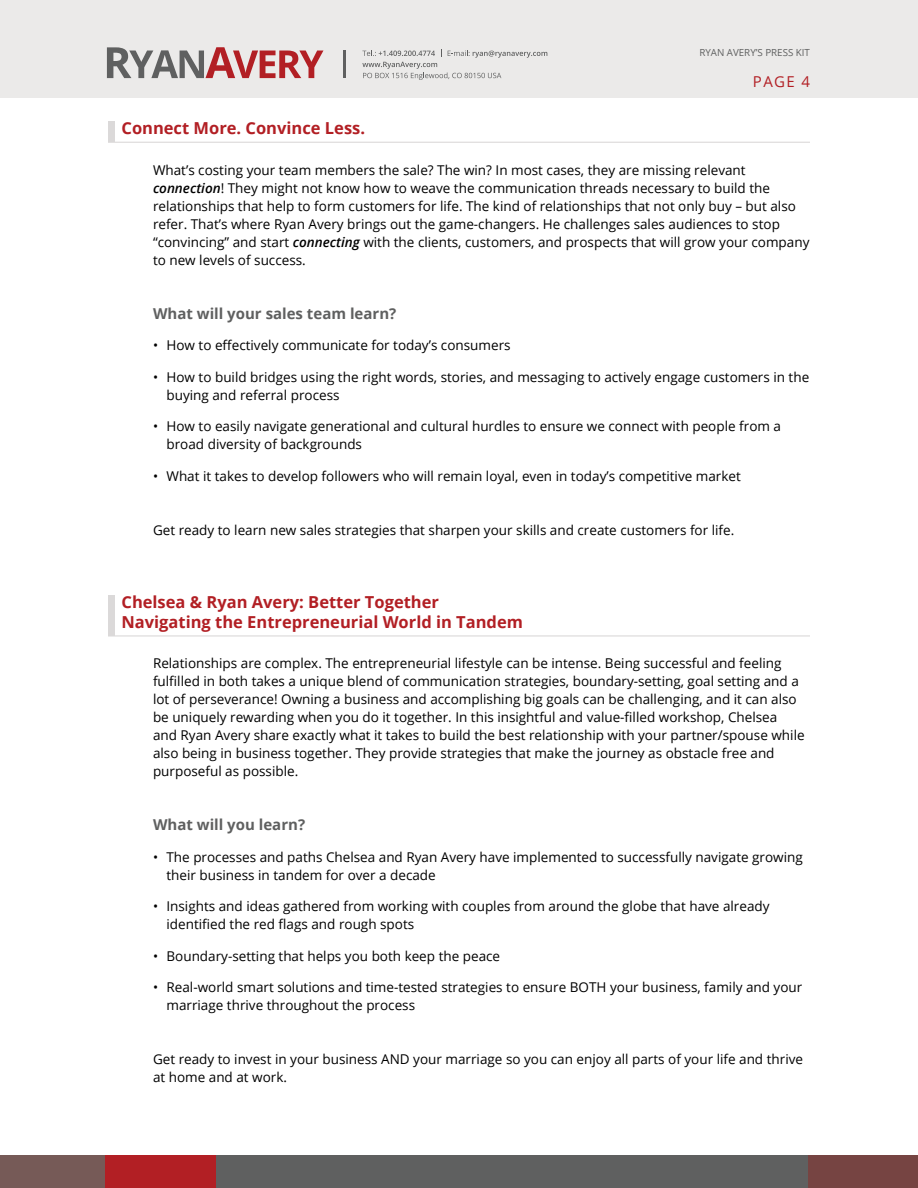
<style>
.page{position:relative;width:918px;height:1188px;background:#fff}
.page>*{position:absolute;margin:0;border:0;box-sizing:border-box;transform-origin:0 0}
.t1{font:700 16.5px/19.8px "Open Sans";color:#b21f24}
.t2{font:700 15px "Open Sans";color:#5f6060}
.t3{font:15px "Open Sans";color:#b21f24}
.t4{font:13.5px/18px "Open Sans";color:#000}
.t5{font:9.75px "Open Sans";color:#5f6060}
.s1{font-weight:600;font-style:italic}
</style>
<div class="page">
<div style="left:0;top:0;width:918px;height:97px;background:#ebeae9"></div>
<div style="left:0;top:1156px;width:918px;height:32px;background:#764442"></div>
<div style="left:0;top:1156px;width:808px;height:32px;background:#5f6060"></div>
<div style="left:0;top:1156px;width:216px;height:32px;background:#b21f24"></div>
<div style="left:0;top:1156px;width:105px;height:32px;background:#765a57"></div>
<svg style="left:107px;top:47px;width:216px;height:31px"></svg>
<hr style="left:343px;top:51px;width:2px;height:27px;background:#5f6060">
<svg style="left:362px;top:49px;width:185px;height:31px"></svg>
<div style="left:108px;top:596px;width:6px;height:40px;background:#dbd9d9"></div>
<hr style="left:108px;top:635px;width:702px;height:2px;background:#dbd9d9">
<div style="left:108px;top:122px;width:6px;height:20px;background:#dbd9d9"></div>
<hr style="left:108px;top:142px;width:702px;height:1px;background:#dbd9d9">
<p class="t5" style="left:699px;top:46px;width:112px">RYAN AVERY’S PRESS KIT</p>
<p class="t3" style="left:753px;top:71px;width:59px">PAGE 4</p>
<p class="t1" style="left:121px;top:118px;width:245px">Connect More. Convince Less.</p>
<p class="t4" style="left:153px;top:161px;width:658px">What’s costing your team members the sale? The win? In most cases, they are missing relevant <span class="s1">connection</span>! They might not know how to weave the communication threads necessary to build the relationships that help to form customers for life. The kind of relationships that not only buy – but also refer. That’s where Ryan Avery brings out the game-changers. He challenges sales audiences to stop “convincing” and start <span class="s1">connecting</span> with the clients, customers, and prospects that will grow your company to new levels of success.</p>
<p class="t2" style="left:153px;top:303px;width:245px">What will your sales team learn?</p>
<p class="t4" style="left:153px;top:336px;width:359px">• How to effectively communicate for today’s consumers</p>
<p class="t4" style="left:166px;top:368px;width:644px;text-indent:-14px">• How to build bridges using the right words, stories, and messaging to actively engage customers in the buying and referral process</p>
<p class="t4" style="left:166px;top:417px;width:616px;text-indent:-14px">• How to easily navigate generational and cultural hurdles to ensure we connect with people from a broad diversity of backgrounds</p>
<p class="t4" style="left:153px;top:467px;width:589px">• What it takes to develop followers who will remain loyal, even in today’s competitive market</p>
<p class="t4" style="left:153px;top:521px;width:583px">Get ready to learn new sales strategies that sharpen your skills and create customers for life.</p>
<p class="t1" style="left:121px;top:592px;width:403px">Chelsea &amp; Ryan Avery: Better Together<br>Navigating the Entrepreneurial World in Tandem</p>
<p class="t4" style="left:153px;top:654px;width:653px">Relationships are complex. The entrepreneurial lifestyle can be intense. Being successful and feeling fulfilled in both takes a unique blend of communication strategies, boundary-setting, goal setting and a lot of perseverance! Owning a business and accomplishing big goals can be challenging, and it can also be uniquely rewarding when you do it together. In this insightful and value-filled workshop, Chelsea and Ryan Avery share exactly what it takes to build the best relationship with your partner/spouse while also being in business together. They provide strategies that make the journey as obstacle free and purposeful as possible.</p>
<p class="t2" style="left:153px;top:814px;width:154px">What will you learn?</p>
<p class="t4" style="left:166px;top:848px;width:638px;text-indent:-14px">• The processes and paths Chelsea and Ryan Avery have implemented to successfully navigate growing their business in tandem for over a decade</p>
<p class="t4" style="left:166px;top:897px;width:605px;text-indent:-14px">• Insights and ideas gathered from working with couples from around the globe that have already identified the red flags and rough spots</p>
<p class="t4" style="left:153px;top:947px;width:349px">• Boundary-setting that helps you both keep the peace</p>
<p class="t4" style="left:166px;top:978px;width:637px;text-indent:-14px">• Real-world smart solutions and time-tested strategies to ensure BOTH your business, family and your marriage thrive throughout the process</p>
<p class="t4" style="left:153px;top:1050px;width:652px">Get ready to invest in your business AND your marriage so you can enjoy all parts of your life and thrive at home and at work.</p>
</div>
